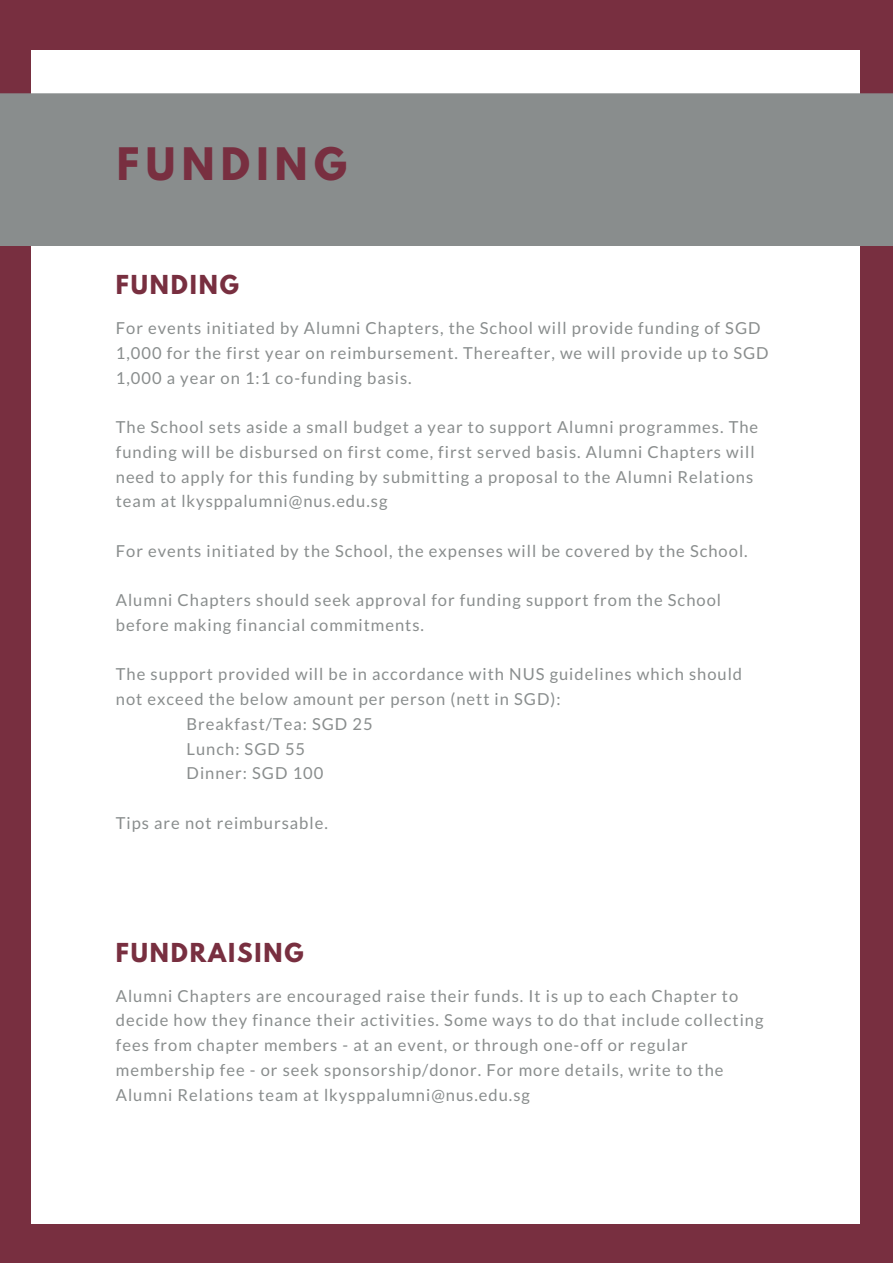
<style>
.page{position:relative;width:893px;height:1263px;background:#fff}
.page>*{position:absolute;margin:0;border:0;box-sizing:border-box;transform-origin:0 0}
.t1{font:700 39.6px "League Spartan";letter-spacing:.16em;color:#782f40}
.t2{font:700 23.1px "League Spartan";letter-spacing:.08em;color:#782f40}
.t3{font:16.5px/24.8px "Lato";letter-spacing:.06em;color:#898d8d}
</style>
<div class="page">
<div style="left:0;top:0;width:892px;height:1262px;background:#782f40"></div>
<div style="left:31px;top:51px;width:829px;height:1173px;background:#fff"></div>
<div style="left:0;top:93px;width:892px;height:153px;background:#898d8d"></div>
<h1 class="t1" style="left:117px;top:144px;width:231px">FUNDING</h1>
<h2 class="t2" style="left:116px;top:274px;width:125px">FUNDING</h2>
<p class="t3" style="left:116px;top:315px;width:654px">For events initiated by Alumni Chapters, the School will provide funding of SGD<br>1,000 for the first year on reimbursement. Thereafter, we will provide up to SGD<br>1,000 a year on 1:1 co-funding basis.</p>
<p class="t3" style="left:116px;top:414px;width:644px">The School sets aside a small budget a year to support Alumni programmes. The funding will be disbursed on first come, first served basis. Alumni Chapters will need to apply for this funding by submitting a proposal to the Alumni Relations team at lkysppalumni@nus.edu.sg</p>
<p class="t3" style="left:116px;top:538px;width:633px">For events initiated by the School, the expenses will be covered by the School.</p>
<p class="t3" style="left:116px;top:587px;width:606px">Alumni Chapters should seek approval for funding support from the School before making financial commitments.</p>
<p class="t3" style="left:116px;top:662px;width:627px">The support provided will be in accordance with NUS guidelines which should</p>
<p class="t3" style="left:116px;top:686px;width:446px">not exceed the below amount per person (nett in SGD):</p>
<p class="t3" style="left:187px;top:711px;width:187px">Breakfast/Tea: SGD 25</p>
<p class="t3" style="left:187px;top:736px;width:120px">Lunch: SGD 55</p>
<p class="t3" style="left:187px;top:761px;width:138px">Dinner: SGD 100</p>
<p class="t3" style="left:116px;top:810px;width:213px">Tips are not reimbursable.</p>
<h2 class="t2" style="left:116px;top:941px;width:189px">FUNDRAISING</h2>
<p class="t3" style="left:116px;top:983px;width:649px">Alumni Chapters are encouraged raise their funds. It is up to each Chapter to decide how they finance their activities. Some ways to do that include collecting fees from chapter members - at an event, or through one-off or regular membership fee - or seek sponsorship/donor. For more details, write to the Alumni Relations team at lkysppalumni@nus.edu.sg</p>
</div>
